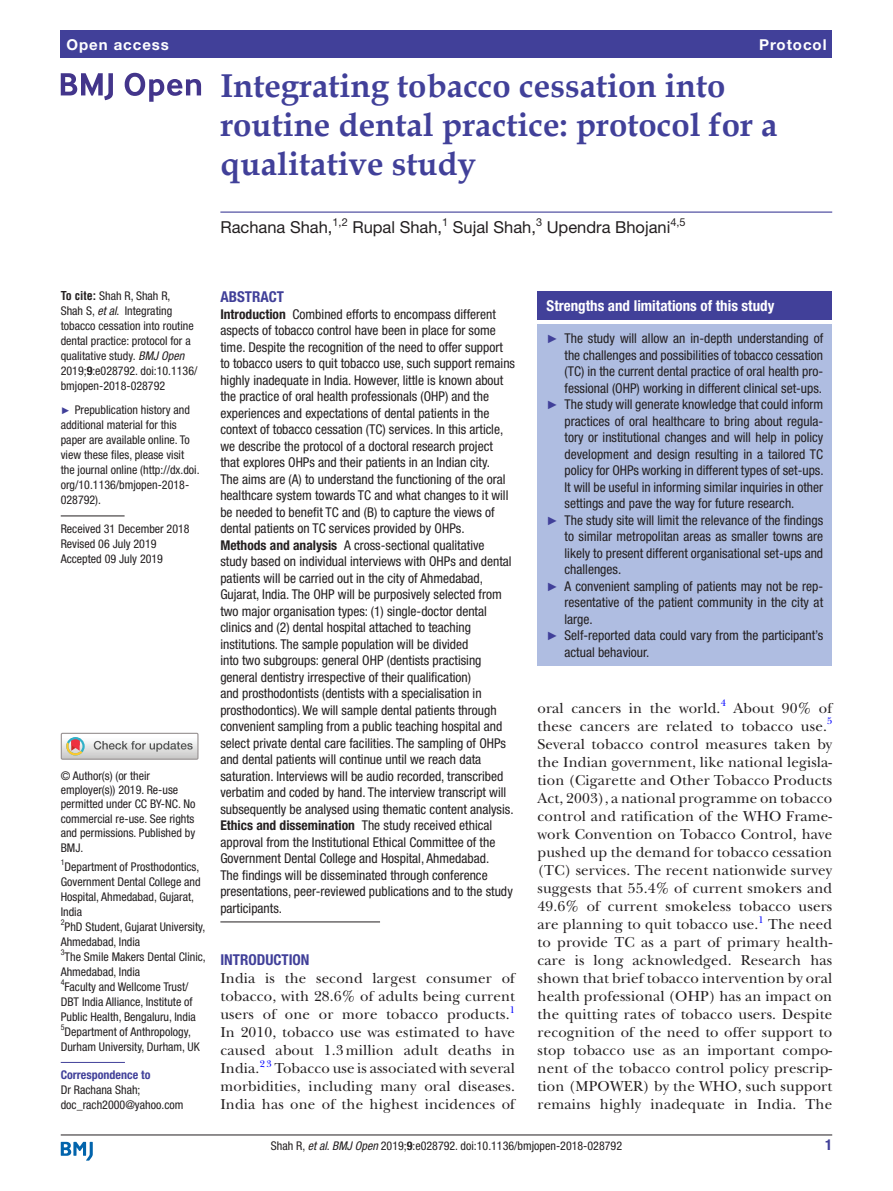
<style>
.page{position:relative;width:893px;height:1191px;background:#fff}
.page>*{position:absolute;margin:0;border:0;box-sizing:border-box;transform-origin:0 0}
.t1{font:700 33px/39px "Book Antiqua";color:#414099}
.t2{font:16.5px "Helvetica Neue LT Std";color:#231f20}
.t3{font:15px/18px "New Baskerville";letter-spacing:.01em;color:#231f20;text-align:justify}
.t4{font:700 condensed 15px "Helvetica Neue LT Std";color:#fff}
.t5{font:700 condensed 15px "Helvetica Neue LT Std";color:#414099}
.t6{font:700 15px "Helvetica Neue LT Std";letter-spacing:.065em;color:#fff}
.t7{font:condensed 13.5px/16.5px "Helvetica Neue LT Std";color:#231f20}
.t8{font:condensed 12px/15px "Helvetica Neue LT Std";color:#231f20}
.t9{font:700 condensed 12px "Helvetica Neue LT Std";color:#414099}
.t10{font:10.95px "Helvetica Neue LT Std";color:#231f20}
.t11{font:9.9px "New Baskerville";color:#00f}
.t12{font:condensed 7.95px "Helvetica Neue LT Std";color:#231f20}
.s1{font-family:"Helvetica LT Std";font-weight:700}
.s2{font-style:italic}
.s3{font-weight:700}
.s4{font-family:"Arial";font-stretch:normal;font-size:9.75px;color:#414099}
.s5{font-family:"Arial";font-stretch:normal;font-size:12px;color:#414099}
</style>
<div class="page">
<hr style="left:61px;top:1134px;width:771px;height:1px;background:#231f20">
<svg style="left:61px;top:1141px;width:32px;height:19px"></svg>
<div style="left:61px;top:31px;width:771px;height:27px;background:#414099"></div>
<hr style="left:220px;top:211px;width:612px;height:2px;background:#414099">
<hr style="left:61px;top:515px;width:64px;height:1px;background:#231f20">
<hr style="left:61px;top:1062px;width:64px;height:1px;background:#414099">
<svg style="left:61px;top:73px;width:52px;height:27px"></svg>
<svg style="left:125px;top:73px;width:76px;height:29px"></svg>
<div style="left:61px;top:732px;width:138px;height:27px;border:1px solid #969090"></div>
<svg style="left:61px;top:733px;width:137px;height:26px"></svg>
<div style="left:538px;top:292px;width:294px;height:28px;background:#414099"></div>
<div style="left:538px;top:324px;width:294px;height:341px;background:#afbde1"></div>
<hr style="left:220px;top:921px;width:160px;height:1px;background:#231f20">
<p class="t6" style="left:66px;top:35px;width:104px">Open access</p>
<p class="t6" style="left:759px;top:35px;width:69px">Protocol</p>
<h1 class="t1" style="left:220px;top:66px;width:559px">Integrating tobacco cessation into routine dental practice: protocol for a qualitative study</h1>
<p class="t2" style="left:220px;top:218px;width:114px">Rachana Shah,</p>
<p class="t10" style="left:333px;top:215px;width:17px">1,2</p>
<p class="t2" style="left:352px;top:218px;width:91px">Rupal Shah,</p>
<p class="t10" style="left:442px;top:215px;width:8px">1</p>
<p class="t2" style="left:453px;top:218px;width:85px">Sujal Shah,</p>
<p class="t10" style="left:536px;top:215px;width:8px">3</p>
<p class="t2" style="left:547px;top:218px;width:125px">Upendra Bhojani</p>
<p class="t10" style="left:670px;top:215px;width:17px">4,5</p>
<p class="t8" style="left:61px;top:288px;width:138px"><span class="s1">To cite:</span> Shah R, Shah R,<br>Shah S, <span class="s2">et al</span>. Integrating tobacco cessation into routine dental practice: protocol for a qualitative study. <span class="s2">BMJ Open<br></span>2019;<span class="s3">9</span>:e028792. doi:10.1136/ bmjopen-2018-028792</p>
<p class="t8" style="left:61px;top:402px;width:140px"><span class="s4">►</span> Prepublication history and additional material for this paper are available online. To view these files, please visit the journal online (http://dx.doi. org/10.1136/bmjopen-2018-<br>028792).</p>
<p class="t8" style="left:61px;top:521px;width:130px">Received 31 December 2018<br>Revised 06 July 2019<br>Accepted 09 July 2019</p>
<p class="t8" style="left:61px;top:768px;width:136px;line-height:14.4px">© Author(s) (or their employer(s)) 2019. Re-use permitted under CC BY-NC. No commercial re-use. See rights and permissions. Published by<br>BMJ.</p>
<p class="t12" style="left:61px;top:858px;width:5px">1</p>
<p class="t8" style="left:61px;top:859px;width:141px;text-indent:4px">Department of Prosthodontics,<br>Government Dental College and<br>Hospital, Ahmedabad, Gujarat,<br>India</p>
<p class="t12" style="left:61px;top:918px;width:5px">2</p>
<p class="t8" style="left:61px;top:919px;width:146px;text-indent:4px">PhD Student, Gujarat University,<br>Ahmedabad, India</p>
<p class="t12" style="left:61px;top:948px;width:5px">3</p>
<p class="t8" style="left:61px;top:949px;width:147px;text-indent:4px">The Smile Makers Dental Clinic,<br>Ahmedabad, India</p>
<p class="t12" style="left:61px;top:978px;width:5px">4</p>
<p class="t8" style="left:61px;top:979px;width:141px;text-indent:4px">Faculty and Wellcome Trust/<br>DBT India Alliance, Institute of<br>Public Health, Bengaluru, India<br><sup>5</sup>Department of Anthropology,<br>Durham University, Durham, UK</p>
<p class="t9" style="left:61px;top:1067px;width:91px">Correspondence to</p>
<p class="t8" style="left:61px;top:1082px;width:124px">Dr Rachana Shah; doc_rach2000@yahoo.com</p>
<p class="t5" style="left:220px;top:288px;width:65px">Abstract</p>
<p class="t7" style="left:220px;top:306px;width:296px"><span class="s3">Introduction</span> Combined efforts to encompass different aspects of tobacco control have been in place for some time. Despite the recognition of the need to offer support to tobacco users to quit tobacco use, such support remains highly inadequate in India. However, little is known about the practice of oral health professionals (OHP) and the experiences and expectations of dental patients in the context of tobacco cessation (TC) services. In this article, we describe the protocol of a doctoral research project that explores OHPs and their patients in an Indian city.<br>The aims are (A) to understand the functioning of the oral healthcare system towards TC and what changes to it will be needed to benefit TC and (B) to capture the views of dental patients on TC services provided by OHPs.<br><span class="s3">Methods and analysis</span> A cross-sectional qualitative study based on individual interviews with OHPs and dental patients will be carried out in the city of Ahmedabad, Gujarat, India. The OHP will be purposively selected from two major organisation types: (1) single-doctor dental clinics and (2) dental hospital attached to teaching institutions. The sample population will be divided<br>into two subgroups: general OHP (dentists practising general dentistry irrespective of their qualification)<br>and prosthodontists (dentists with a specialisation in prosthodontics). We will sample dental patients through convenient sampling from a public teaching hospital and select private dental care facilities. The sampling of OHPs and dental patients will continue until we reach data saturation. Interviews will be audio recorded, transcribed verbatim and coded by hand. The interview transcript will subsequently be analysed using thematic content analysis.<br><span class="s3">Ethics and dissemination</span> The study received ethical approval from the Institutional Ethical Committee of the Government Dental College and Hospital, Ahmedabad.<br>The findings will be disseminated through conference presentations, peer-reviewed publications and to the study participants.</p>
<p class="t5" style="left:220px;top:951px;width:91px">Introduction</p>
<p class="t3" style="left:220px;top:969px;width:296px">India is the second largest consumer of tobacco, with 28.6% of adults being current users of one or more tobacco products.</p>
<p class="t11" style="left:510px;top:1003px;width:7px">1</p>
<p class="t3" style="left:220px;top:1023px;width:296px">In 2010, tobacco use was estimated to have caused about 1.3 million adult deaths in India.</p>
<p class="t11" style="left:260px;top:1057px;width:14px">2 3</p>
<p class="t3" style="left:220px;top:1059px;width:296px;text-indent:54px">Tobacco use is associated with several morbidities, including many oral diseases.<br>India has one of the highest incidences of</p>
<p class="t4" style="left:547px;top:297px;width:229px">Strengths and limitations of this study</p>
<p class="t7" style="left:547px;top:330px;width:278px"><span class="s5">►</span> The study will allow an in-depth understanding of</p>
<p class="t7" style="left:565px;top:346px;width:260px">the challenges and possibilities of tobacco cessation</p>
<p class="t7" style="left:565px;top:363px;width:260px">(TC) in the current dental practice of oral health pro-</p>
<p class="t7" style="left:565px;top:379px;width:259px">fessional (OHP) working in different clinical set-ups.</p>
<p class="t7" style="left:547px;top:396px;width:278px"><span class="s5">►</span> The study will generate knowledge that could inform</p>
<p class="t7" style="left:565px;top:412px;width:260px">practices of oral healthcare to bring about regula-</p>
<p class="t7" style="left:565px;top:429px;width:260px">tory or institutional changes and will help in policy</p>
<p class="t7" style="left:565px;top:445px;width:260px">development and design resulting in a tailored TC</p>
<p class="t7" style="left:565px;top:462px;width:261px">policy for OHPs working in different types of set-ups.</p>
<p class="t7" style="left:565px;top:478px;width:260px">It will be useful in informing similar inquiries in other</p>
<p class="t7" style="left:565px;top:495px;width:231px">settings and pave the way for future research.</p>
<p class="t7" style="left:547px;top:511px;width:278px"><span class="s5">►</span> The study site will limit the relevance of the findings</p>
<p class="t7" style="left:565px;top:528px;width:260px">to similar metropolitan areas as smaller towns are</p>
<p class="t7" style="left:565px;top:544px;width:260px">likely to present different organisational set-ups and</p>
<p class="t7" style="left:565px;top:561px;width:58px">challenges.</p>
<p class="t7" style="left:547px;top:577px;width:278px"><span class="s5">►</span> A convenient sampling of patients may not be rep-</p>
<p class="t7" style="left:565px;top:594px;width:260px">resentative of the patient community in the city at</p>
<p class="t7" style="left:565px;top:610px;width:30px">large.</p>
<p class="t7" style="left:547px;top:627px;width:278px"><span class="s5">►</span> Self-reported data could vary from the participant’s</p>
<p class="t7" style="left:565px;top:643px;width:86px">actual behaviour.</p>
<p class="t3" style="left:538px;top:699px;width:190px">oral cancers in the world.<sup>4</sup></p>
<p class="t3" style="left:538px;top:699px;width:296px;text-indent:196px">About 90% of these cancers are related to tobacco use.</p>
<p class="t11" style="left:827px;top:715px;width:7px">5</p>
<p class="t3" style="left:538px;top:735px;width:296px">Several tobacco control measures taken by the Indian government, like national legisla&shy;tion (Cigarette and Other Tobacco Products Act, 2003), a national programme on tobacco control and ratification of the WHO Frame&shy;work Convention on Tobacco Control, have pushed up the demand for tobacco cessation (TC) services. The recent nationwide survey suggests that 55.4% of current smokers and 49.6% of current smokeless tobacco users are planning to quit tobacco use.<sup>1</sup> The need to provide TC as a part of primary health&shy;care is long acknowledged. Research has shown that brief tobacco intervention by oral health professional (OHP) has an impact on the quitting rates of tobacco users. Despite recognition of the need to offer support to stop tobacco use as an important compo&shy;nent of the tobacco control policy prescrip&shy;tion (MPOWER) by the WHO, such support remains highly inadequate in India. The</p>
<p class="t8" style="left:271px;top:1137px;width:353px">Shah R, <span class="s2">et al</span>. <span class="s2">BMJ Open</span> 2019;<span class="s3">9</span>:e028792. doi:10.1136/bmjopen-2018-028792</p>
<p class="t5" style="left:825px;top:1135px;width:9px">1</p>
</div>
